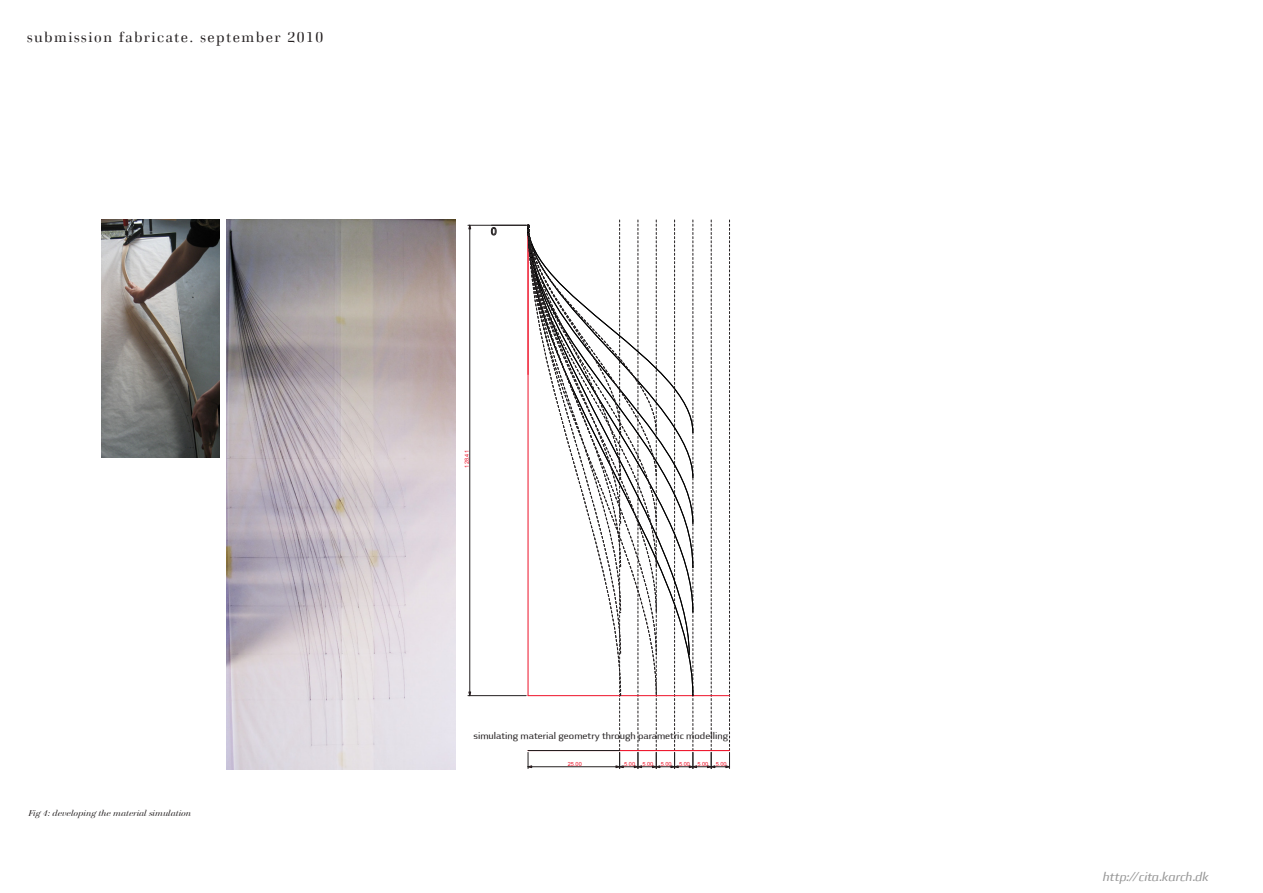
<style>
.page{position:relative;width:1263px;height:893px;background:#fff}
.page>*{position:absolute;margin:0;border:0;box-sizing:border-box;transform-origin:0 0}
.t1{font:15px "Arch Serif";letter-spacing:.1em;color:#231f20}
.t2{font:italic 13.5px "Arch Sans";color:#969696}
.t3{font:10.35px "Arch Sans";color:#231f20}
.t4{font:italic 9px "Arch Serif";color:#231f20}
.t5{font:5.7px "Arial";color:#ee1a30}
</style>
<div class="page">
<img style="left:102px;top:219px;width:118px;height:239px">
<img style="left:226px;top:219px;width:230px;height:551px">
<hr style="left:491px;top:225px;width:37px;height:1px;background:#231f20">
<svg style="left:490px;top:227px;width:7px;height:9px"></svg>
<hr style="left:468px;top:225px;width:58px;height:1px;background:#231f20">
<hr style="left:468px;top:695px;width:58px;height:1px;background:#231f20">
<hr style="left:469px;top:225px;width:1px;height:471px;background:#231f20">
<svg style="left:527px;top:219px;width:203px;height:550px"></svg>
<h1 class="t1" style="left:27px;top:29px;width:298px">submission fabricate. september 2010</h1>
<p class="t4" style="left:28px;top:808px;width:164px">Fig 4: developing the material simulation</p>
<p class="t5" style="left:463px;top:468px;width:19px;rotate:-90deg">128.41</p>
<p class="t3" style="left:473px;top:730px;width:256px">simulating material geometry through parametric modelling</p>
<p class="t5" style="left:568px;top:760px;width:16px">25.00</p>
<p class="t5" style="left:624px;top:760px;width:13px">5.00</p>
<p class="t5" style="left:642px;top:760px;width:13px">5.00</p>
<p class="t5" style="left:661px;top:760px;width:13px">5.00</p>
<p class="t5" style="left:679px;top:760px;width:13px">5.00</p>
<p class="t5" style="left:697px;top:760px;width:13px">5.00</p>
<p class="t5" style="left:716px;top:760px;width:13px">5.00</p>
<h2 class="t2" style="left:1103px;top:869px;width:107px">http://cita.karch.dk</h2>
</div>
